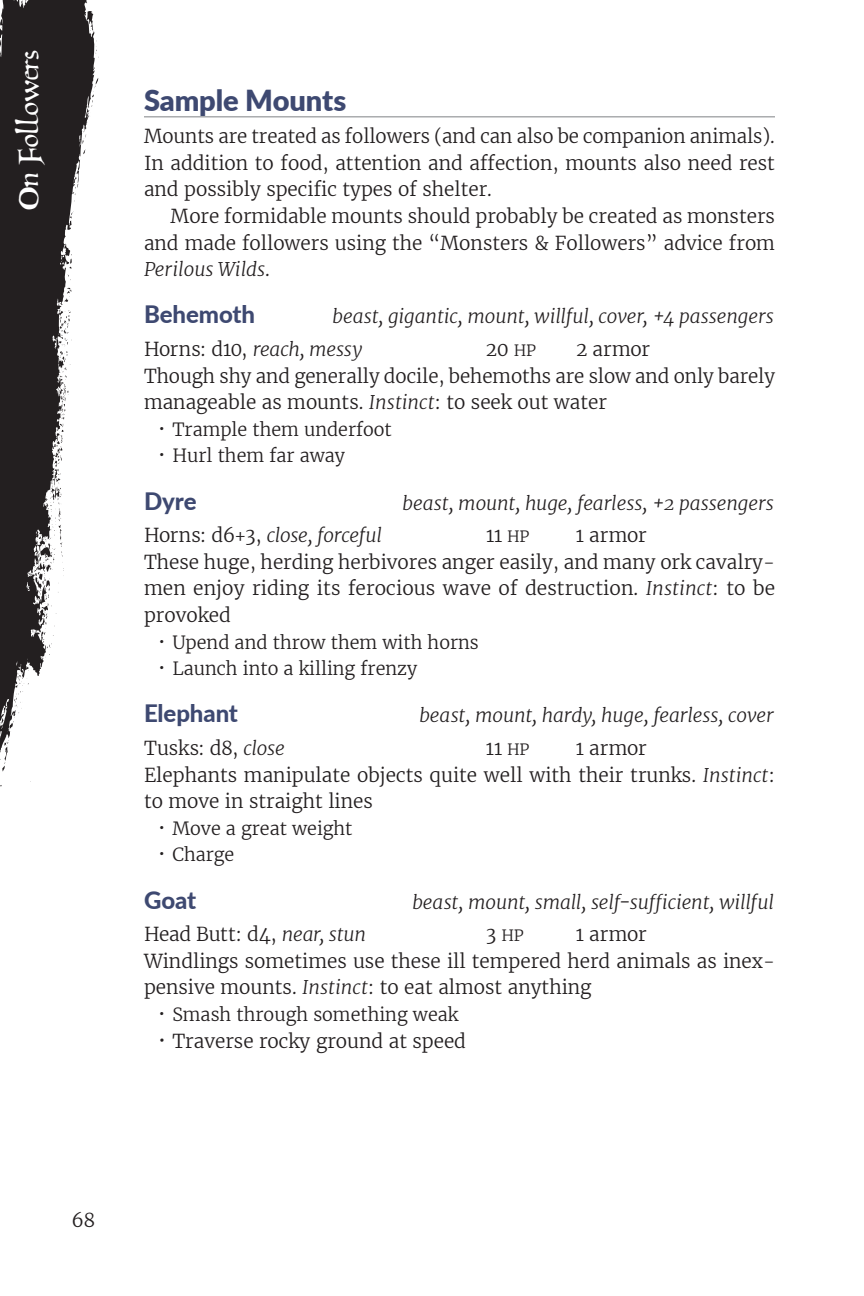
<style>
.page{position:relative;width:864px;height:1296px;background:#fff}
.page>*{position:absolute;margin:0;border:0;box-sizing:border-box;transform-origin:0 0}
.t1{font:36px "Eadui";letter-spacing:-.01em;color:#fff}
.Header_2{font:900 29px "Lato";letter-spacing:-.005em;color:#3e4971}
.Header_3{font:800 24px "Lato";letter-spacing:-.005em;color:#3e4971}
.firstLine{font:300 19px/26.6px "Merriweather";color:#231f20;text-align:justify}
.Header_3-2{font:italic 300 19px "Merriweather";letter-spacing:-.01em;color:#231f20}
.Stats{font:300 19px "Merriweather";letter-spacing:-.01em;color:#231f20}
.Stats-2{font:italic 300 19px "Merriweather";letter-spacing:-.01em;color:#231f20}
.t2{font:300 18px "Merriweather";color:#231f20}
.Stats-3{font:300 15.4px "Merriweather";color:#231f20}
.s1{font-style:italic}
.s2{font-style:normal}
.s3{font-size:15.4px}
.s4{font-size:19px}
</style>
<div class="page">
<svg style="left:0;top:0;width:95px;height:787px;fill:#231f20"></svg>
<hr style="left:144px;top:117px;width:631px;height:1px;background:#808285">
<h1 class="t1" style="left:5px;top:210px;width:162px;rotate:-90deg">On Followers</h1>
<h2 class="Header_2" style="left:144px;top:78px;width:204px">Sample Mounts</h2>
<p class="firstLine" style="left:144px;top:123px;width:633px">Mounts are treated as followers (and can also be companion animals).<br>In addition to food, attention and affection, mounts also need rest and possibly specific types of shelter.</p>
<p class="firstLine" style="left:144px;top:203px;width:633px;text-indent:27px">More formidable mounts should probably be created as monsters and made followers using the “Monsters &amp; Followers” advice from <span class="s1">Perilous Wilds</span>.</p>
<p class="Header_3" style="left:144px;top:297px;width:112px">Behemoth</p>
<p class="Header_3-2" style="left:332px;top:305px;width:443px">beast, gigantic, mount, willful, cover, +4 passengers</p>
<p class="Stats-2" style="left:144px;top:337px;width:220px"><span class="s2">Horns: d10,</span> reach, messy</p>
<p class="Stats" style="left:486px;top:337px;width:52px">20 <span class="s3">hp</span></p>
<p class="Stats" style="left:576px;top:337px;width:75px">2 armor</p>
<p class="firstLine" style="left:144px;top:363px;width:633px">Though shy and generally docile, behemoths are slow and only barely manageable as mounts. <span class="s1">Instinct</span>: to seek out water</p>
<p class="t2" style="left:158px;top:418px;width:235px">K Trample them underfoot</p>
<p class="t2" style="left:158px;top:445px;width:189px">K Hurl them far away</p>
<p class="Header_3" style="left:144px;top:483px;width:54px">Dyre</p>
<p class="Header_3-2" style="left:402px;top:491px;width:373px">beast, mount, huge, fearless, +2 passengers</p>
<p class="Stats-2" style="left:144px;top:524px;width:239px"><span class="s2">Horns: d6+3,</span> close, forceful</p>
<p class="Stats" style="left:486px;top:524px;width:45px">11 <span class="s3">hp</span></p>
<p class="Stats" style="left:576px;top:524px;width:72px">1 armor</p>
<p class="firstLine" style="left:144px;top:549px;width:633px">These huge, herding herbivores anger easily, and many ork cavalry&shy;men enjoy riding its ferocious wave of destruction. <span class="s1">Instinct</span>: to be provoked</p>
<p class="t2" style="left:158px;top:631px;width:322px">K Upend and throw them with horns</p>
<p class="t2" style="left:158px;top:658px;width:261px">K Launch into a killing frenzy</p>
<p class="Header_3" style="left:144px;top:696px;width:95px">Elephant</p>
<p class="Header_3-2" style="left:419px;top:704px;width:356px">beast, mount, hardy, huge, fearless, cover</p>
<p class="Stats" style="left:144px;top:736px;width:142px">Tusks: d8, <span class="s1">close</span></p>
<p class="Stats" style="left:486px;top:736px;width:45px">11 <span class="s3">hp</span></p>
<p class="Stats" style="left:576px;top:736px;width:72px">1 armor</p>
<p class="firstLine" style="left:144px;top:762px;width:632px">Elephants manipulate objects quite well with their trunks. <span class="s1">Instinct</span>: to move in straight lines</p>
<p class="t2" style="left:158px;top:817px;width:196px">K Move a great weight</p>
<p class="t2" style="left:158px;top:844px;width:78px">K Charge</p>
<p class="Header_3" style="left:144px;top:882px;width:54px">Goat</p>
<p class="Header_3-2" style="left:412px;top:890px;width:363px">beast, mount, small, self-sufficient, willful</p>
<p class="Stats" style="left:144px;top:923px;width:224px">Head Butt: d4, <span class="s1">near, stun</span></p>
<p class="Stats-3" style="left:486px;top:926px;width:39px"><span class="s4">3</span> hp</p>
<p class="Stats" style="left:576px;top:923px;width:72px">1 armor</p>
<p class="firstLine" style="left:144px;top:948px;width:632px">Windlings sometimes use these ill tempered herd animals as inex&shy;pensive mounts. <span class="s1">Instinct</span>: to eat almost anything</p>
<p class="t2" style="left:158px;top:1003px;width:302px">K Smash through something weak</p>
<p class="firstLine" style="left:158px;top:1028px;width:309px">K Traverse rocky ground at speed</p>
<p class="firstLine" style="left:71px;top:1207px;width:25px">68</p>
</div>
